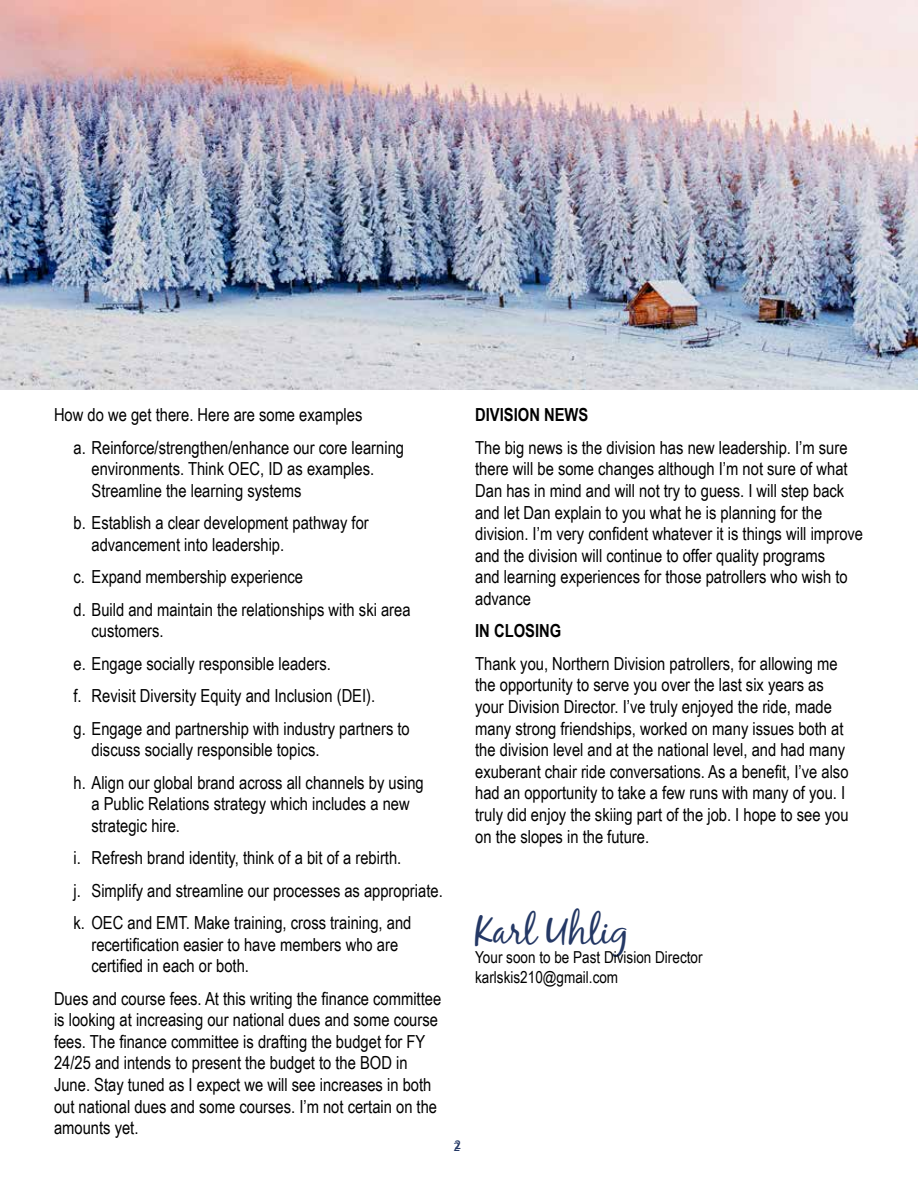
<style>
.page{position:relative;width:918px;height:1188px;background:#fff}
.page>*{position:absolute;margin:0;border:0;box-sizing:border-box;transform-origin:0 0}
.t1{font:39px "Black Jack";letter-spacing:-.005em;color:#243865}
.t2{font:18px/21.6px "Arial Narrow";color:#000}
.t3{font:700 18px "Arial Narrow";color:#000}
.t4{font:16.5px/19.8px "Arial Narrow";color:#000}
.t5{font:13.5px "Calibri";color:#243865}
</style>
<div class="page">
<img style="left:0;top:0;width:918px;height:390px">
<p class="t2" style="left:73px;top:398px;width:332px;line-height:32.4px;text-indent:-19px">How do we get there. Here are some examples<br>a. Reinforce/strengthen/enhance our core learning</p>
<p class="t2" style="left:91px;top:458px;width:284px">environments. Think OEC, ID as examples.<br>Streamline the learning systems</p>
<p class="t2" style="left:91px;top:512px;width:279px;text-indent:-18px">b. Establish a clear development pathway for advancement into leadership.</p>
<p class="t2" style="left:73px;top:560px;width:339px;line-height:32.4px">c. Expand membership experience<br>d. Build and maintain the relationships with ski area</p>
<p class="t2" style="left:73px;top:614px;width:338px;line-height:32.4px;text-indent:18px">customers.<br>e. Engage socially responsible leaders.<br>f. Revisit Diversity Equity and Inclusion (DEI).<br>g. Engage and partnership with industry partners to</p>
<p class="t2" style="left:73px;top:733px;width:352px;line-height:32.4px;text-indent:18px">discuss socially responsible topics.<br>h. Align our global brand across all channels by using</p>
<p class="t2" style="left:91px;top:792px;width:320px">a Public Relations strategy which includes a new strategic hire.</p>
<p class="t2" style="left:73px;top:841px;width:371px;line-height:32.4px">i. Refresh brand identity, think of a bit of a rebirth.<br>j. Simplify and streamline our processes as appropriate. k. OEC and EMT. Make training, cross training, and</p>
<p class="t2" style="left:91px;top:933px;width:308px">recertification easier to have members who are certified in each or both.</p>
<p class="t2" style="left:54px;top:987px;width:389px">Dues and course fees. At this writing the finance committee is looking at increasing our national dues and some course fees. The finance committee is drafting the budget for FY 24/25 and intends to present the budget to the BOD in June. Stay tuned as I expect we will see increases in both out national dues and some courses. I’m not certain on the amounts yet.</p>
<p class="t5" style="left:454px;top:1135px;width:8px">2</p>
<p class="t5" style="left:453px;top:1137px;width:8px">2</p>
<p class="t3" style="left:475px;top:402px;width:115px">DIVISION NEWS</p>
<p class="t2" style="left:475px;top:436px;width:389px">The big news is the division has new leadership. I’m sure there will be some changes although I’m not sure of what Dan has in mind and will not try to guess. I will step back and let Dan explain to you what he is planning for the division. I’m very confident whatever it is things will improve and the division will continue to offer quality programs<br>and learning experiences for those patrollers who wish to advance</p>
<p class="t3" style="left:475px;top:618px;width:88px">IN CLOSING</p>
<p class="t2" style="left:475px;top:652px;width:375px">Thank you, Northern Division patrollers, for allowing me the opportunity to serve you over the last six years as your Division Director. I’ve truly enjoyed the ride, made many strong friendships, worked on many issues both at the division level and at the national level, and had many exuberant chair ride conversations. As a benefit, I’ve also had an opportunity to take a few runs with many of you. I truly did enjoy the skiing part of the job. I hope to see you on the slopes in the future.</p>
<h1 class="t1" style="left:475px;top:907px;width:156px">Karl Uhlig</h1>
<p class="t4" style="left:475px;top:947px;width:229px">Your soon to be Past Division Director karlskis210@gmail.com</p>
</div>
